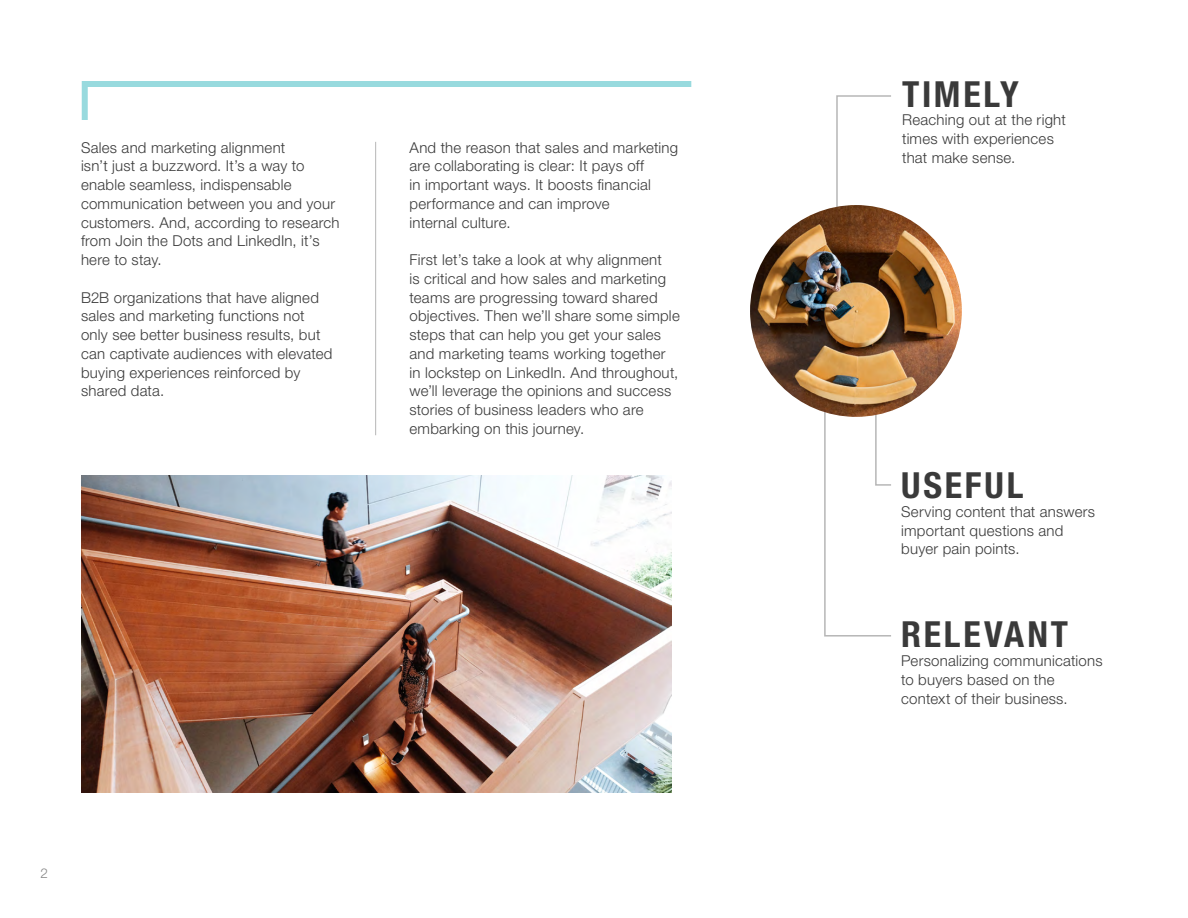
<style>
.page{position:relative;width:1188px;height:918px;background:#fff}
.page>*{position:absolute;margin:0;border:0;box-sizing:border-box;transform-origin:0 0}
.t1{font:700 condensed 36px "Helvetica Neue LT Pro";letter-spacing:.075em;color:#3a3a3a}
.t2{font:300 15px/18.8px "Helvetica Neue LT Pro";letter-spacing:.015em;color:#3a3a3a}
.t3{font:300 13.5px "Helvetica Neue LT Pro";color:#878787}
</style>
<div class="page">
<svg style="left:81px;top:81px;width:611px;height:39px"></svg>
<hr style="left:375px;top:142px;width:1px;height:293px;background:#b6b6b6">
<img style="left:82px;top:476px;width:589px;height:317px">
<svg style="left:836px;top:95px;width:55px;height:116px"></svg>
<svg style="left:824px;top:411px;width:67px;height:226px"></svg>
<img style="left:750px;top:205px;width:212px;height:212px;border-radius:106px">
<p class="t2" style="left:81px;top:138px;width:260px">Sales and marketing alignment<br>isn’t just a buzzword. It’s a way to enable seamless, indispensable communication between you and your customers. And, according to research from Join the Dots and LinkedIn, it’s here to stay.</p>
<p class="t2" style="left:81px;top:288px;width:253px">B2B organizations that have aligned sales and marketing functions not only see better business results, but can captivate audiences with elevated buying experiences reinforced by shared data.</p>
<p class="t2" style="left:410px;top:138px;width:270px">And the reason that sales and marketing are collaborating is clear: It pays off<br>in important ways. It boosts financial performance and can improve<br>internal culture.</p>
<p class="t2" style="left:410px;top:250px;width:272px">First let’s take a look at why alignment<br>is critical and how sales and marketing teams are progressing toward shared objectives. Then we’ll share some simple steps that can help you get your sales and marketing teams working together in lockstep on LinkedIn. And throughout, we’ll leverage the opinions and success stories of business leaders who are embarking on this journey.</p>
<p class="t3" style="left:40px;top:864px;width:9px">2</p>
<h1 class="t1" style="left:902px;top:72px;width:118px">TIMELY</h1>
<p class="t2" style="left:902px;top:110px;width:165px">Reaching out at the right times with experiences that make sense.</p>
<h1 class="t1" style="left:901px;top:464px;width:124px">USEFUL</h1>
<p class="t2" style="left:901px;top:502px;width:195px">Serving content that answers important questions and buyer pain points.</p>
<h1 class="t1" style="left:901px;top:613px;width:169px">RELEVANT</h1>
<p class="t2" style="left:901px;top:651px;width:203px">Personalizing communications to buyers based on the context of their business.</p>
</div>
